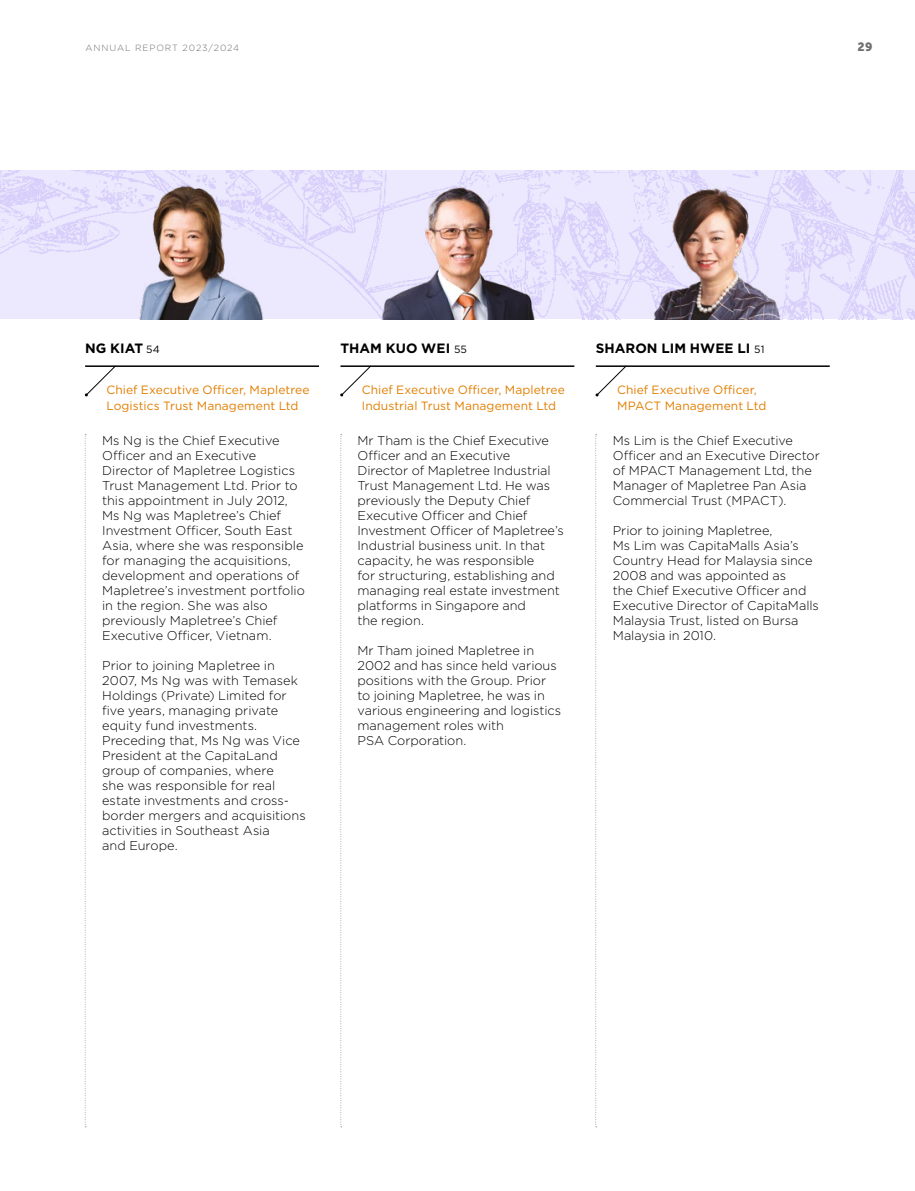
<style>
.page{position:relative;width:915px;height:1191px;background:#fff}
.page>*{position:absolute;margin:0;border:0;box-sizing:border-box;transform-origin:0 0}
.t1{font:700 13.5px "Gotham";color:#000}
.t2{font:300 12.75px/15px "Gotham";color:#000}
.t3{font:12px/16.5px "Gotham";letter-spacing:.005em;color:#e27e00}
.t4{font:12px "Museo Sans 900";color:#706f6f}
.t5{font:300 9px "Gotham";letter-spacing:.1em;color:#706f6f}
.s1{font-weight:400;font-size:10.5px}
</style>
<div class="page">
<img style="left:0;top:170px;width:914px;height:149px">
<hr style="left:595px;top:365px;width:234px;height:2px;background:#000">
<svg style="left:595px;top:365px;width:32px;height:31px"></svg>
<img style="left:615px;top:171px;width:189px;height:148px">
<svg style="left:85px;top:434px;width:1px;height:693px"></svg>
<svg style="left:340px;top:434px;width:2px;height:693px"></svg>
<svg style="left:595px;top:434px;width:1px;height:693px"></svg>
<img style="left:91px;top:171px;width:202px;height:148px">
<hr style="left:85px;top:365px;width:234px;height:2px;background:#000">
<svg style="left:85px;top:365px;width:31px;height:31px"></svg>
<hr style="left:340px;top:365px;width:234px;height:2px;background:#000">
<svg style="left:340px;top:365px;width:32px;height:31px"></svg>
<img style="left:357px;top:172px;width:207px;height:147px">
<p class="t5" style="left:85px;top:42px;width:155px">ANNUAL REPORT 2023/2024</p>
<p class="t4" style="left:857px;top:40px;width:16px">29</p>
<p class="t1" style="left:85px;top:339px;width:76px">NG KIAT <span class="s1">54</span></p>
<p class="t3" style="left:106px;top:381px;width:204px">Chief Executive Officer, Mapletree<br>Logistics Trust Management Ltd</p>
<p class="t2" style="left:102px;top:432px;width:204px">Ms Ng is the Chief Executive<br>Officer and an Executive<br>Director of Mapletree Logistics<br>Trust Management Ltd. Prior to this appointment in July 2012,<br>Ms Ng was Mapletree’s Chief<br>Investment Officer, South East<br>Asia, where she was responsible for managing the acquisitions, development and operations of<br>Mapletree’s investment portfolio in the region. She was also previously Mapletree’s Chief<br>Executive Officer, Vietnam.</p>
<p class="t2" style="left:102px;top:657px;width:205px">Prior to joining Mapletree in<br>2007, Ms Ng was with Temasek<br>Holdings (Private) Limited for five years, managing private equity fund investments.<br>Preceding that, Ms Ng was Vice<br>President at the CapitaLand group of companies, where<br>she was responsible for real estate investments and cross&shy;border mergers and acquisitions activities in Southeast Asia<br>and Europe.</p>
<p class="t1" style="left:340px;top:339px;width:128px">THAM KUO WEI <span class="s1">55</span></p>
<p class="t3" style="left:361px;top:381px;width:204px">Chief Executive Officer, Mapletree<br>Industrial Trust Management Ltd</p>
<p class="t2" style="left:357px;top:432px;width:208px">Mr Tham is the Chief Executive<br>Officer and an Executive<br>Director of Mapletree Industrial<br>Trust Management Ltd. He was previously the Deputy Chief<br>Executive Officer and Chief<br>Investment Officer of Mapletree’s<br>Industrial business unit. In that capacity, he was responsible<br>for structuring, establishing and managing real estate investment platforms in Singapore and<br>the region.</p>
<p class="t2" style="left:357px;top:642px;width:205px">Mr Tham joined Mapletree in<br>2002 and has since held various positions with the Group. Prior to joining Mapletree, he was in various engineering and logistics management roles with<br>PSA Corporation.</p>
<p class="t1" style="left:595px;top:339px;width:170px">SHARON LIM HWEE LI <span class="s1">51</span></p>
<p class="t3" style="left:617px;top:381px;width:151px">Chief Executive Officer,<br>MPACT Management Ltd</p>
<p class="t2" style="left:612px;top:432px;width:208px">Ms Lim is the Chief Executive<br>Officer and an Executive Director of MPACT Management Ltd, the<br>Manager of Mapletree Pan Asia<br>Commercial Trust (MPACT).</p>
<p class="t2" style="left:612px;top:522px;width:207px">Prior to joining Mapletree,<br>Ms Lim was CapitaMalls Asia’s<br>Country Head for Malaysia since<br>2008 and was appointed as<br>the Chief Executive Officer and<br>Executive Director of CapitaMalls<br>Malaysia Trust, listed on Bursa<br>Malaysia in 2010.</p>
</div>
